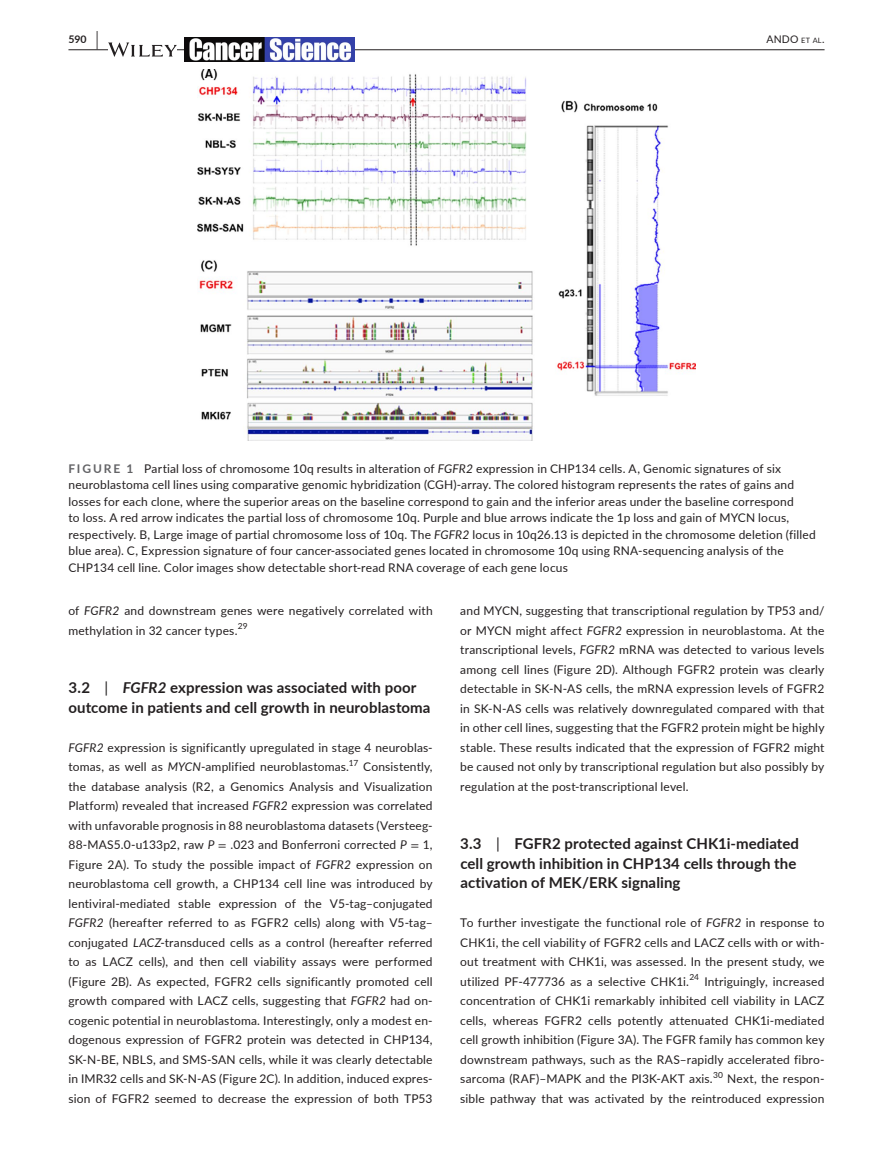
<style>
.page{position:relative;width:893px;height:1174px;background:#fff}
.page>*{position:absolute;margin:0;border:0;box-sizing:border-box;transform-origin:0 0}
.t1{font:700 15px/19.5px "Lato";letter-spacing:.005em;color:#231f20}
.t2{font:12px/19.5px "Lato";letter-spacing:.015em;color:#231f20}
.t3{font:10.5px "Lato";color:#231f20}
.t4{font:700 10.5px "Lato";color:#231f20}
.t5{font:8.4px "Lato";color:#231f20}
.s1{font-size:19.5px}
.s2{font-size:7.35px}
.s3{font-weight:700;color:#636366}
.s4{font-style:italic}
.s5{font-weight:400}
.s6{font-family:"STIX"}
</style>
<div class="page">
<hr style="left:68px;top:49px;width:756px;height:1px;background:#231f20">
<svg style="left:108px;top:42px;width:69px;height:15px"></svg>
<img style="left:185px;top:38px;width:170px;height:24px">
<img style="left:198px;top:69px;width:497px;height:372px">
<p class="t4" style="left:68px;top:31px;width:31px">590 <span class="s1">|</span></p>
<p class="t3" style="left:766px;top:31px;width:60px">ANDO <span class="s2">et al</span>.</p>
<p class="t2" style="left:68px;top:460px;width:749px;line-height:16.5px"><span class="s3">FIGURE 1</span> Partial loss of chromosome 10q results in alteration of <span class="s4">FGFR2</span> expression in CHP134 cells. A, Genomic signatures of six neuroblastoma cell lines using comparative genomic hybridization (CGH)-array. The colored histogram represents the rates of gains and losses for each clone, where the superior areas on the baseline correspond to gain and the inferior areas under the baseline correspond<br>to loss. A red arrow indicates the partial loss of chromosome 10q. Purple and blue arrows indicate the 1p loss and gain of MYCN locus, respectively. B, Large image of partial chromosome loss of 10q. The <span class="s4">FGFR2</span> locus in 10q26.13 is depicted in the chromosome deletion (filled blue area). C, Expression signature of four cancer-associated genes located in chromosome 10q using RNA-sequencing analysis of the CHP134 cell line. Color images show detectable short-read RNA coverage of each gene locus</p>
<p class="t2" style="left:68px;top:600px;width:366px">of <span class="s4">FGFR2</span> and downstream genes were negatively correlated with methylation in 32 cancer types.</p>
<p class="t5" style="left:238px;top:620px;width:11px">29</p>
<p class="t1" style="left:68px;top:677px;width:364px">3.2 <span class="s5">|</span> <span class="s4">FGFR2</span> expression was associated with poor outcome in patients and cell growth in neuroblastoma</p>
<p class="t2" style="left:68px;top:737px;width:366px"><span class="s4">FGFR2</span> expression is significantly upregulated in stage 4 neuroblas&shy;tomas, as well as <span class="s4">MYCN</span>-amplified neuroblastomas.</p>
<p class="t5" style="left:349px;top:757px;width:11px">17</p>
<p class="t2" style="left:68px;top:756px;width:366px;text-align:justify;text-indent:295px">Consistently, the database analysis (R2, a Genomics Analysis and Visualization Platform) revealed that increased <span class="s4">FGFR2</span> expression was correlated with unfavorable prognosis in 88 neuroblastoma datasets (Versteeg-88-MAS5.0-u133p2, raw <span class="s4">P</span> <span class="s6">=</span> .023 and Bonferroni corrected <span class="s4">P</span> <span class="s6">=</span> 1, Figure 2A). To study the possible impact of <span class="s4">FGFR2</span> expression on neuroblastoma cell growth, a CHP134 cell line was introduced by lentiviral-mediated stable expression of the V5-tag–conjugated <span class="s4">FGFR2</span> (hereafter referred to as FGFR2 cells) along with V5-tag– conjugated <span class="s4">LACZ</span>-transduced cells as a control (hereafter referred to as LACZ cells), and then cell viability assays were performed (Figure 2B). As expected, FGFR2 cells significantly promoted cell growth compared with LACZ cells, suggesting that <span class="s4">FGFR2</span> had on&shy;cogenic potential in neuroblastoma. Interestingly, only a modest en&shy;dogenous expression of FGFR2 protein was detected in CHP134, SK-N-BE, NBLS, and SMS-SAN cells, while it was clearly detectable in IMR32 cells and SK-N-AS (Figure 2C). In addition, induced expres&shy;sion of FGFR2 seemed to decrease the expression of both TP53</p>
<p class="t2" style="left:460px;top:600px;width:366px;text-align:justify">and MYCN, suggesting that transcriptional regulation by TP53 and/ or MYCN might affect <span class="s4">FGFR2</span> expression in neuroblastoma. At the transcriptional levels, <span class="s4">FGFR2</span> mRNA was detected to various levels among cell lines (Figure 2D). Although FGFR2 protein was clearly detectable in SK-N-AS cells, the mRNA expression levels of FGFR2 in SK-N-AS cells was relatively downregulated compared with that in other cell lines, suggesting that the FGFR2 protein might be highly stable. These results indicated that the expression of FGFR2 might be caused not only by transcriptional regulation but also possibly by regulation at the post-transcriptional level.</p>
<p class="t1" style="left:460px;top:833px;width:340px">3.3 <span class="s5">|</span> FGFR2 protected against CHK1i-mediated cell growth inhibition in CHP134 cells through the activation of MEK/ERK signaling</p>
<p class="t2" style="left:460px;top:912px;width:366px;text-align:justify">To further investigate the functional role of <span class="s4">FGFR2</span> in response to CHK1i, the cell viability of FGFR2 cells and LACZ cells with or with&shy;out treatment with CHK1i, was assessed. In the present study, we utilized PF-477736 as a selective CHK1i.<sup>24</sup> Intriguingly, increased concentration of CHK1i remarkably inhibited cell viability in LACZ cells, whereas FGFR2 cells potently attenuated CHK1i-mediated cell growth inhibition (Figure 3A). The FGFR family has common key downstream pathways, such as the RAS–rapidly accelerated fibro&shy;sarcoma (RAF)–MAPK and the PI3K-AKT axis.<sup>30</sup> Next, the respon&shy;sible pathway that was activated by the reintroduced expression</p>
</div>
